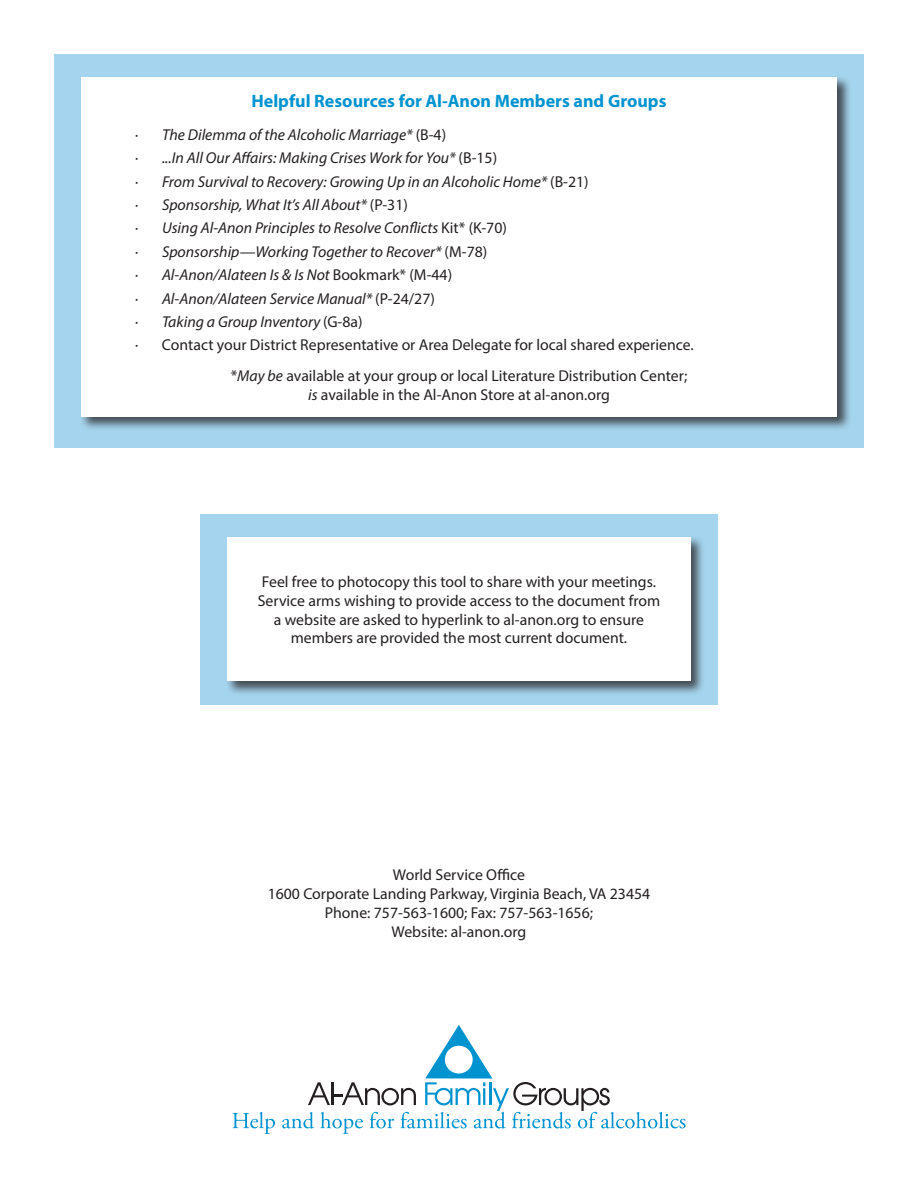
<style>
.page{position:relative;width:918px;height:1188px;background:#fff}
.page>*{position:absolute;margin:0;border:0;box-sizing:border-box;transform-origin:0 0}
.Default{font:700 18px "Myriad Pro";color:#0093d0}
.Default-2{font:15.75px/18.9px "Myriad Pro";color:#231f20;text-align:center}
.Default-3{font:italic 15.75px "Myriad Pro";color:#231f20}
.s1{font-style:normal}
.s2{font-style:italic}
</style>
<div class="page">
<div style="left:54px;top:54px;width:810px;height:394px;background:#a5d4ee"></div>
<div style="left:200px;top:514px;width:518px;height:190px;background:#a5d4ee"></div>
<svg style="left:232px;top:1112px;width:43px;height:22px"></svg>
<svg style="left:282px;top:1025px;width:404px;height:109px"></svg>
<div style="left:79px;top:76px;width:773px;height:355px;background:#231f20;opacity:.75"></div>
<div style="left:81px;top:77px;width:756px;height:340px;background:#fff"></div>
<div style="left:226px;top:536px;width:480px;height:160px;background:#231f20;opacity:.75"></div>
<div style="left:227px;top:537px;width:464px;height:144px;background:#fff"></div>
<p class="Default" style="left:252px;top:90px;width:416px">Helpful Resources for Al‑Anon Members and Groups</p>
<p class="Default-3" style="left:135px;top:125px;width:313px"><span class="s1">·</span> The Dilemma of the Alcoholic Marriage* <span class="s1">(B-4)</span></p>
<p class="Default-3" style="left:135px;top:148px;width:364px"><span class="s1">·</span> ...In All Our Affairs: Making Crises Work for You* <span class="s1">(B-15)</span></p>
<p class="Default-3" style="left:135px;top:172px;width:455px"><span class="s1">·</span> From Survival to Recovery: Growing Up in an Alcoholic Home* <span class="s1">(B-21)</span></p>
<p class="Default-3" style="left:135px;top:195px;width:274px"><span class="s1">·</span> Sponsorship, What It’s All About* <span class="s1">(P-31)</span></p>
<p class="Default-3" style="left:135px;top:218px;width:373px"><span class="s1">·</span> Using Al<span class="s1">‑</span>Anon Principles to Resolve Conflicts <span class="s1">Kit* (K-70)</span></p>
<p class="Default-3" style="left:135px;top:242px;width:354px"><span class="s1">·</span> Sponsorship—Working Together to Recover* <span class="s1">(M-78)</span></p>
<p class="Default-3" style="left:135px;top:265px;width:319px"><span class="s1">·</span> Al‑Anon/Alateen Is &amp; Is Not <span class="s1">Bookmark* (M-44)</span></p>
<p class="Default-3" style="left:135px;top:289px;width:301px"><span class="s1">·</span> Al‑Anon/Alateen Service Manual* <span class="s1">(P-24/27)</span></p>
<p class="Default-3" style="left:135px;top:312px;width:229px"><span class="s1">·</span> Taking a Group Inventory <span class="s1">(G-8a)</span></p>
<p class="Default-2" style="left:135px;top:335px;width:560px">· Contact your District Representative or Area Delegate for local shared experience.</p>
<p class="Default-2" style="left:231px;top:366px;width:458px">*<span class="s2">May be</span> available at your group or local Literature Distribution Center; <span class="s2">is</span> available in the Al‑Anon Store at al‑anon.org</p>
<p class="Default-2" style="left:258px;top:572px;width:404px">Feel free to photocopy this tool to share with your meetings.<br>Service arms wishing to provide access to the document from a website are asked to hyperlink to al‑anon.org to ensure members are provided the most current document.</p>
<p class="Default-2" style="left:393px;top:865px;width:134px">World Service Office</p>
<p class="Default-2" style="left:268px;top:884px;width:384px">1600 Corporate Landing Parkway, Virginia Beach, VA 23454</p>
<p class="Default-2" style="left:325px;top:903px;width:270px">Phone: 757-563-1600; Fax: 757-563-1656;<br>Website: al‑anon.org</p>
</div>
